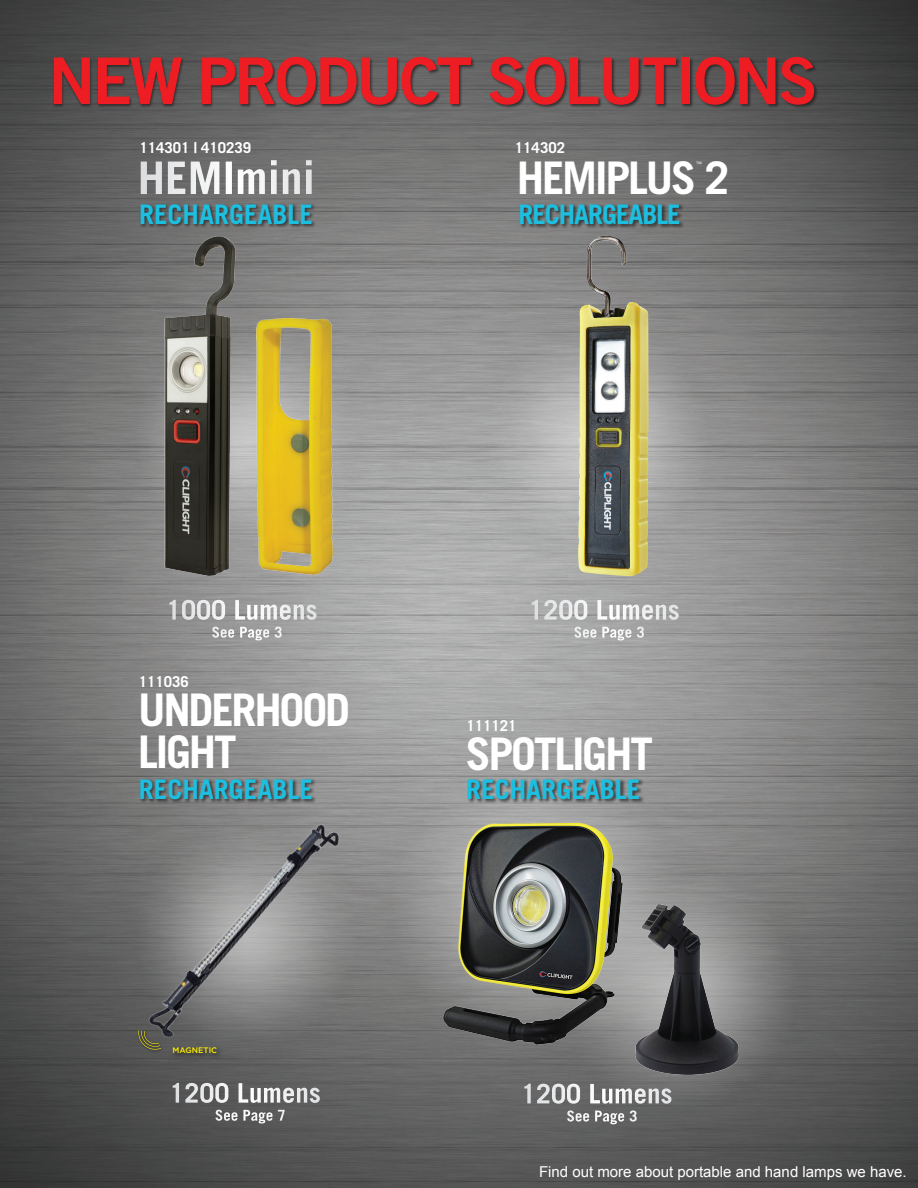
<style>
.page{position:relative;width:918px;height:1188px;background:#fff}
.page>*{position:absolute;margin:0;border:0;box-sizing:border-box;transform-origin:0 0}
.t1{font:64.5px "Trade Gothic Bold Two";letter-spacing:-.04em;color:#ee1d23}
.t2{font:700 45px/42px "Trade Gothic";letter-spacing:-.05em;color:#fff}
.t3{font:700 45px "Trade Gothic";color:#fff}
.t4{font:700 27px "Trade Gothic";color:#fff}
.t5{font:700 27px "Trade Gothic";color:#1cbfdf}
.t6{font:700 27px "Trade Gothic";letter-spacing:-.04em;color:#1cbfdf}
.t7{font:700 15px "Trade Gothic";color:#fff}
.t8{font:15px "Arial";color:#fff}
.t9{font:500 7.95px "Gotham";color:#fff101}
.t10{font:6px "Trade Gothic Cond Eighteen";color:#fff}
</style>
<div class="page">
<img style="left:0;top:0;width:918px;height:1188px">
<img style="left:124px;top:819px;width:243px;height:235px">
<img style="left:546px;top:861px;width:263px;height:254px">
<img style="left:376px;top:750px;width:321px;height:311px">
<img style="left:477px;top:321px;width:243px;height:235px">
<img style="left:125px;top:322px;width:243px;height:235px">
<div style="left:53px;top:56px;width:765px;height:53px;background:#231f20;opacity:.75"></div>
<img style="left:256px;top:319px;width:77px;height:255px">
<img style="left:140px;top:229px;width:113px;height:358px">
<div style="left:140px;top:203px;width:177px;height:26px;background:#231f20;opacity:.75"></div>
<div style="left:519px;top:204px;width:166px;height:25px;background:#231f20;opacity:.75"></div>
<div style="left:467px;top:778px;width:177px;height:26px;background:#231f20;opacity:.75"></div>
<img style="left:431px;top:808px;width:203px;height:239px">
<img style="left:623px;top:895px;width:128px;height:188px">
<img style="left:127px;top:785px;width:233px;height:293px">
<img style="left:214px;top:1043px;width:12px;height:17px">
<img style="left:171px;top:1043px;width:43px;height:17px">
<img style="left:130px;top:1026px;width:36px;height:33px">
<svg style="left:138px;top:1030px;width:23px;height:20px"></svg>
<div style="left:140px;top:778px;width:177px;height:26px;background:#231f20;opacity:.75"></div>
<img style="left:578px;top:236px;width:71px;height:340px">
<p class="t1" style="left:49px;top:41px;width:770px">NEW PRODUCT SOLUTIONS</p>
<p class="t7" style="left:140px;top:138px;width:113px">114301 | 410239</p>
<p class="t3" style="left:138px;top:150px;width:179px">HEMImini</p>
<p class="t5" style="left:139px;top:197px;width:176px">RECHARGEABLE</p>
<p class="t7" style="left:515px;top:138px;width:52px">114302</p>
<p class="t2" style="left:517px;top:156px;width:214px">HEMIPLUS 2</p>
<p class="t10" style="left:696px;top:160px;width:7px">™</p>
<p class="t6" style="left:519px;top:198px;width:164px">RECHARGEABLE</p>
<p class="t4" style="left:166px;top:593px;width:153px">1000 Lumens</p>
<p class="t7" style="left:212px;top:623px;width:72px">See Page 3</p>
<p class="t7" style="left:139px;top:672px;width:52px">111036</p>
<p class="t2" style="left:138px;top:689px;width:214px">UNDERHOOD<br>LIGHT</p>
<p class="t5" style="left:139px;top:772px;width:176px">RECHARGEABLE</p>
<p class="t9" style="left:173px;top:1046px;width:46px">MAGNETIC</p>
<p class="t4" style="left:169px;top:1076px;width:153px">1200 Lumens</p>
<p class="t7" style="left:215px;top:1106px;width:72px">See Page 7</p>
<p class="t4" style="left:528px;top:593px;width:153px">1200 Lumens</p>
<p class="t7" style="left:574px;top:623px;width:72px">See Page 3</p>
<p class="t7" style="left:466px;top:716px;width:52px">111121</p>
<p class="t2" style="left:466px;top:733px;width:189px">SPOTLIGHT</p>
<p class="t5" style="left:466px;top:773px;width:176px">RECHARGEABLE</p>
<p class="t4" style="left:521px;top:1077px;width:153px">1200 Lumens</p>
<p class="t7" style="left:567px;top:1107px;width:72px">See Page 3</p>
<p class="t8" style="left:539px;top:1161px;width:369px">Find out more about portable and hand lamps we have.</p>
</div>
